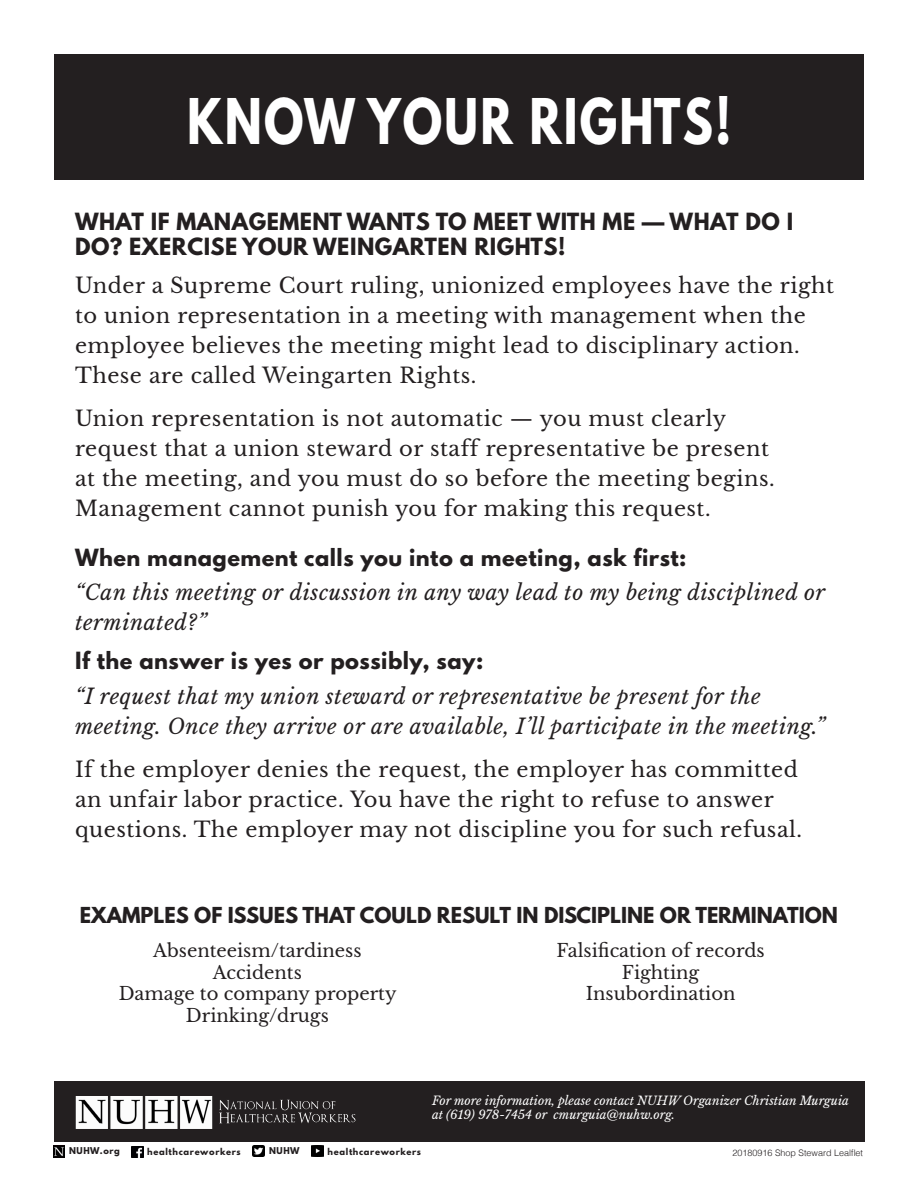
<style>
.page{position:relative;width:918px;height:1188px;background:#fff}
.page>*{position:absolute;margin:0;border:0;box-sizing:border-box;transform-origin:0 0}
.t1{font:700 55.8px "League Spartan";letter-spacing:.05em;color:#fff;scale:.81 1}
.t2{font:21px/30px "Libre Baskerville";letter-spacing:.025em;color:#231f20}
.t3{font:italic 21px/30px "Libre Baskerville";letter-spacing:.025em;color:#231f20}
.t4{font:700 21px/25.5px "League Spartan";letter-spacing:.025em;color:#231f20}
.t5{font:700 19.5px "League Spartan";color:#231f20}
.t6{font:18px "Libre Baskerville";color:#231f20}
.t7{font:italic 12px/14.4px "Libre Baskerville";color:#fff}
.t8{font:300 9px "Helvetica";color:#231f20}
.t9{font:700 8.4px "League Spartan";letter-spacing:.08em;color:#231f20}
</style>
<div class="page">
<div style="left:54px;top:54px;width:810px;height:126px;background:#231f20"></div>
<div style="left:54px;top:1082px;width:810px;height:60px;background:#231f20"></div>
<img style="left:75px;top:1096px;width:281px;height:33px">
<svg style="left:54px;top:1146px;width:11px;height:12px"></svg>
<svg style="left:132px;top:1146px;width:11px;height:11px"></svg>
<svg style="left:252px;top:1146px;width:12px;height:11px"></svg>
<svg style="left:312px;top:1146px;width:11px;height:11px"></svg>
<p class="t1" style="left:187px;top:78px;width:673px">KNOW YOUR RIGHTS!</p>
<p class="t4" style="left:75px;top:208px;width:720px">WHAT IF MANAGEMENT WANTS TO MEET WITH ME — WHAT DO I<br>DO? EXERCISE YOUR WEINGARTEN RIGHTS!</p>
<p class="t2" style="left:75px;top:270px;width:761px">Under a Supreme Court ruling, unionized employees have the right to union representation in a meeting with management when the employee believes the meeting might lead to disciplinary action.<br>These are called Weingarten Rights.</p>
<p class="t2" style="left:75px;top:404px;width:701px">Union representation is not automatic — you must clearly request that a union steward or staff representative be present at the meeting, and you must do so before the meeting begins.<br>Management cannot punish you for making this request.</p>
<p class="t4" style="left:75px;top:544px;width:613px">When management calls you into a meeting, ask first:</p>
<p class="t3" style="left:75px;top:578px;width:752px">“Can this meeting or discussion in any way lead to my being disciplined or terminated?”</p>
<p class="t4" style="left:75px;top:648px;width:410px">If the answer is yes or possibly, say:</p>
<p class="t3" style="left:75px;top:681px;width:751px">“I request that my union steward or representative be present for the meeting. Once they arrive or are available, I’ll participate in the meeting.”</p>
<p class="t2" style="left:75px;top:755px;width:729px">If the employer denies the request, the employer has committed an unfair labor practice. You have the right to refuse to answer questions. The employer may not discipline you for such refusal.</p>
<p class="t5" style="left:80px;top:900px;width:760px">EXAMPLES OF ISSUES THAT COULD RESULT IN DISCIPLINE OR TERMINATION</p>
<p class="t6" style="left:153px;top:940px;width:210px">Absenteeism/tardiness</p>
<p class="t6" style="left:213px;top:961px;width:90px">Accidents</p>
<p class="t6" style="left:119px;top:983px;width:279px">Damage to company property</p>
<p class="t6" style="left:186px;top:1004px;width:145px">Drinking/drugs</p>
<p class="t6" style="left:556px;top:940px;width:210px">Falsification of records</p>
<p class="t6" style="left:622px;top:961px;width:79px">Fighting</p>
<p class="t6" style="left:586px;top:983px;width:151px">Insubordination</p>
<p class="t7" style="left:432px;top:1093px;width:418px">For more information, please contact NUHW Organizer Christian Murguia at (619) 978-7454 or cmurguia@nuhw.org.</p>
<p class="t9" style="left:69px;top:1144px;width:53px">NUHW.org</p>
<p class="t9" style="left:147px;top:1145px;width:95px">healthcareworkers</p>
<p class="t9" style="left:269px;top:1144px;width:32px">NUHW</p>
<p class="t9" style="left:328px;top:1145px;width:95px">healthcareworkers</p>
<p class="t8" style="left:733px;top:1146px;width:132px">20180916 Shop Steward Lealflet</p>
</div>
